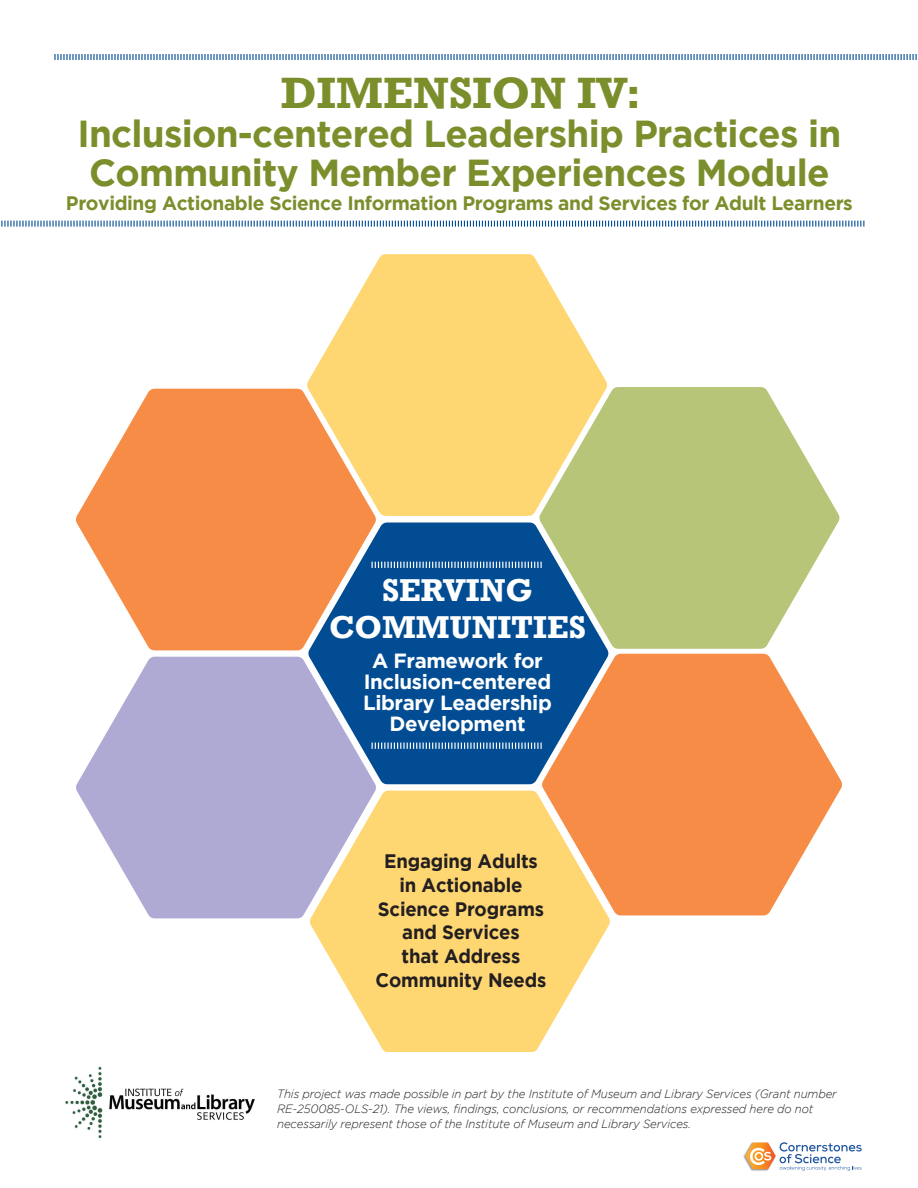
<style>
.page{position:relative;width:918px;height:1188px;background:#fff}
.page>*{position:absolute;margin:0;border:0;box-sizing:border-box;transform-origin:0 0}
.t1{font:700 45px "Rockwell";color:#7a8f2b}
.t2{font:700 37.5px/39px "Gotham";letter-spacing:-.02em;color:#7a8f2b;text-align:center}
.t3{font:700 32.4px/36.8px "Rockwell";color:#fff;text-align:center}
.t4{font:700 20.55px/21px "Gotham";letter-spacing:-.02em;color:#fff;text-align:center}
.text{font:700 19.5px/23.7px "Gotham";letter-spacing:-.01em;color:#231f20;text-align:center;scale:.95 1}
.t5{font:700 19.5px "Gotham";letter-spacing:-.02em;color:#7a8f2b}
.text-2{font:italic 300 12px/15px "Gotham";letter-spacing:-.01em;color:#231f20;scale:.95 1}
</style>
<div class="page">
<svg style="left:310px;top:791px;width:300px;height:260px;fill:#fed672"></svg>
<svg style="left:76px;top:657px;width:300px;height:261px;fill:#afaad3"></svg>
<svg style="left:542px;top:654px;width:300px;height:261px;fill:#f68c45"></svg>
<svg style="left:308px;top:523px;width:301px;height:261px;fill:#014c92"></svg>
<svg style="left:76px;top:389px;width:300px;height:261px;fill:#f68c45"></svg>
<svg style="left:539px;top:387px;width:301px;height:262px;fill:#b6c577"></svg>
<svg style="left:307px;top:254px;width:300px;height:262px;fill:#fed672"></svg>
<svg style="left:54px;top:54px;width:863px;height:6px"></svg>
<svg style="left:1px;top:220px;width:864px;height:7px"></svg>
<img style="left:65px;top:1066px;width:190px;height:72px">
<svg style="left:745px;top:1142px;width:117px;height:29px"></svg>
<svg style="left:372px;top:562px;width:170px;height:6px"></svg>
<svg style="left:372px;top:743px;width:170px;height:6px"></svg>
<p class="t1" style="left:281px;top:65px;width:362px">DIMENSION IV:</p>
<p class="t2" style="left:78px;top:113px;width:765px">Inclusion-centered Leadership Practices in<br>Community Member Experiences Module</p>
<p class="t5" style="left:66px;top:192px;width:788px">Providing Actionable Science Information Programs and Services for Adult Learners</p>
<p class="t3" style="left:329px;top:572px;width:258px">SERVING<br>COMMUNITIES</p>
<p class="t4" style="left:372px;top:649px;width:172px">A Framework for</p>
<p class="t4" style="left:364px;top:670px;width:189px">Inclusion-centered</p>
<p class="t4" style="left:363px;top:691px;width:190px">Library Leadership<br>Development</p>
<p class="text" style="left:376px;top:849px;width:181px">Engaging Adults in Actionable<br>Science Programs and Services<br>that Address<br>Community Needs</p>
<p class="text-2" style="left:277px;top:1086px;width:590px">This project was made possible in part by the Institute of Museum and Library Services (Grant number<br>RE-250085-OLS-21). The views, findings, conclusions, or recommendations expressed here do not necessarily represent those of the Institute of Museum and Library Services.</p>
</div>
